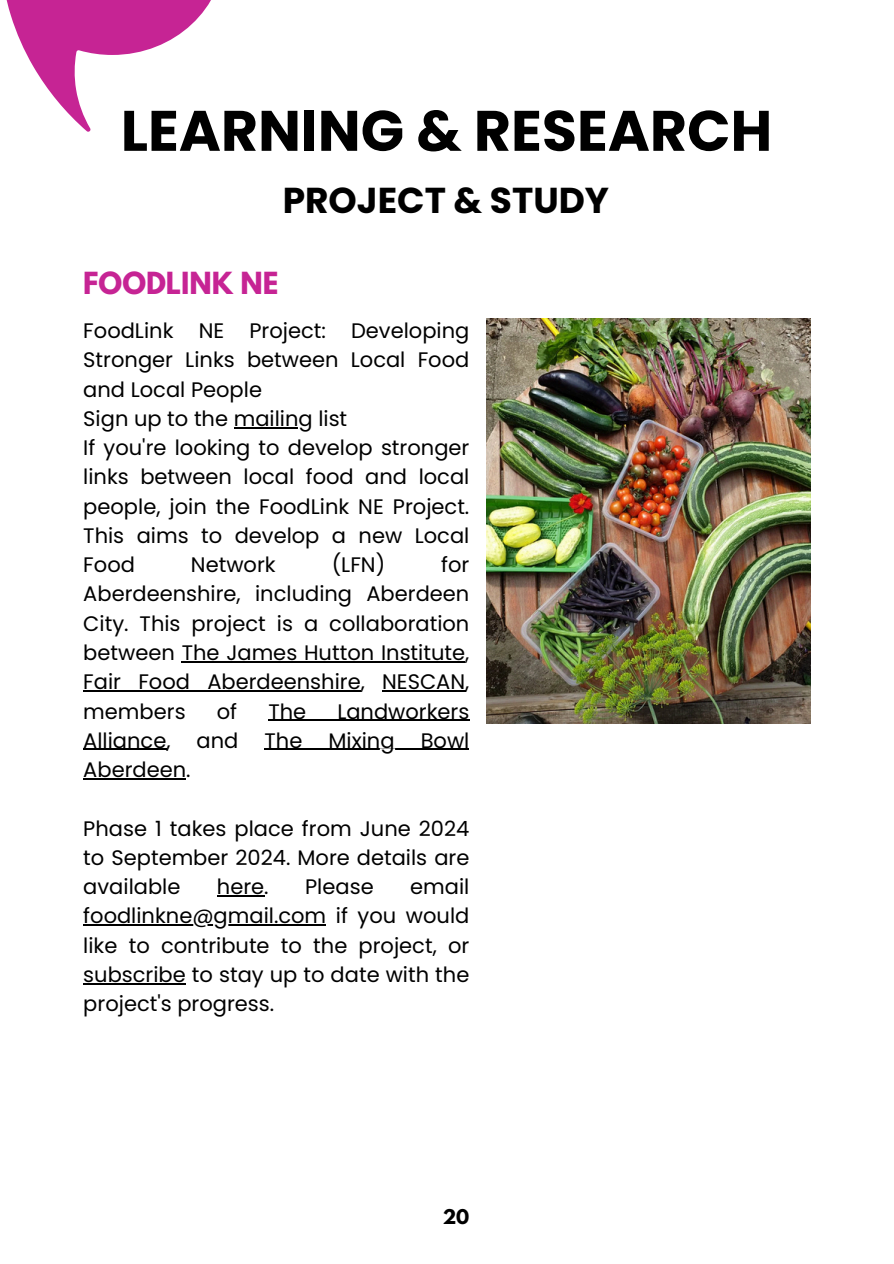
<style>
.page{position:relative;width:894px;height:1264px;background:#fff}
.page>*{position:absolute;margin:0;border:0;box-sizing:border-box;transform-origin:0 0}
.t1{font:700 57px "Poppins";color:#000}
.t2{font:700 36px "Poppins";color:#000}
.t3{font:700 27px "League Spartan";color:#c62494}
.t4{font:21px/29.2px "Poppins";color:#000;text-align:justify}
.t5{font:700 18px "League Spartan";color:#000}
</style>
<div class="page">
<svg style="left:6px;top:0;width:205px;height:132px"></svg>
<hr style="left:234px;top:427px;width:78px;height:1px;background:#000">
<hr style="left:182px;top:661px;width:283px;height:1px;background:#000">
<hr style="left:83px;top:690px;width:277px;height:1px;background:#000">
<hr style="left:382px;top:690px;width:83px;height:1px;background:#000">
<hr style="left:268px;top:719px;width:201px;height:1px;background:#000">
<hr style="left:83px;top:749px;width:83px;height:1px;background:#000">
<hr style="left:264px;top:749px;width:205px;height:1px;background:#000">
<hr style="left:83px;top:778px;width:103px;height:1px;background:#000">
<hr style="left:217px;top:895px;width:47px;height:1px;background:#000">
<hr style="left:83px;top:924px;width:243px;height:1px;background:#000">
<hr style="left:83px;top:983px;width:103px;height:1px;background:#000">
<img style="left:486px;top:319px;width:324px;height:405px">
<p class="t1" style="left:121px;top:91px;width:652px">LEARNING &amp; RESEARCH</p>
<h2 class="t2" style="left:282px;top:175px;width:328px">PROJECT &amp; STUDY</h2>
<p class="t3" style="left:83px;top:270px;width:197px">FOODLINK NE</p>
<p class="t4" style="left:83px;top:316px;width:387px">FoodLink NE Project: Developing Stronger Links between Local Food and Local People</p>
<h1 class="t4" style="left:83px;top:404px;width:265px">Sign up to the mailing list</h1>
<h2 class="t4" style="left:83px;top:433px;width:387px">If you're looking to develop stronger</h2>
<h3 class="t4" style="left:83px;top:462px;width:387px">links between local food and local people, join the FoodLink NE Project.<br>This aims to develop a new Local Food</h3>
<h3 class="t4" style="left:191px;top:550px;width:86px">Network</h3>
<h3 class="t4" style="left:331px;top:550px;width:55px">(LFN)</h3>
<h3 class="t4" style="left:83px;top:550px;width:387px;text-indent:358px">for Aberdeenshire, including Aberdeen City. This project is a collaboration between The James Hutton Institute, Fair Food Aberdeenshire, NESCAN, members</h3>
<h3 class="t4" style="left:217px;top:696px;width:22px">of</h3>
<h3 class="t4" style="left:268px;top:696px;width:39px">The</h3>
<h3 class="t4" style="left:337px;top:696px;width:133px">Landworkers</h3>
<h3 class="t4" style="left:83px;top:725px;width:157px">Alliance, and</h3>
<p class="t4" style="left:264px;top:725px;width:206px">The Mixing Bowl</p>
<p class="t4" style="left:83px;top:755px;width:109px">Aberdeen.</p>
<p class="t4" style="left:83px;top:813px;width:387px">Phase 1 takes place from June 2024 to September 2024. More details are available</p>
<p class="t4" style="left:217px;top:872px;width:53px">here.</p>
<p class="t4" style="left:305px;top:872px;width:70px">Please</p>
<p class="t4" style="left:410px;top:872px;width:61px">email</p>
<p class="t4" style="left:83px;top:901px;width:387px">foodlinkne@gmail.com if you would like to contribute to the project, or subscribe to stay up to date with the project's progress.</p>
<p class="t5" style="left:442px;top:1207px;width:28px">20</p>
</div>
